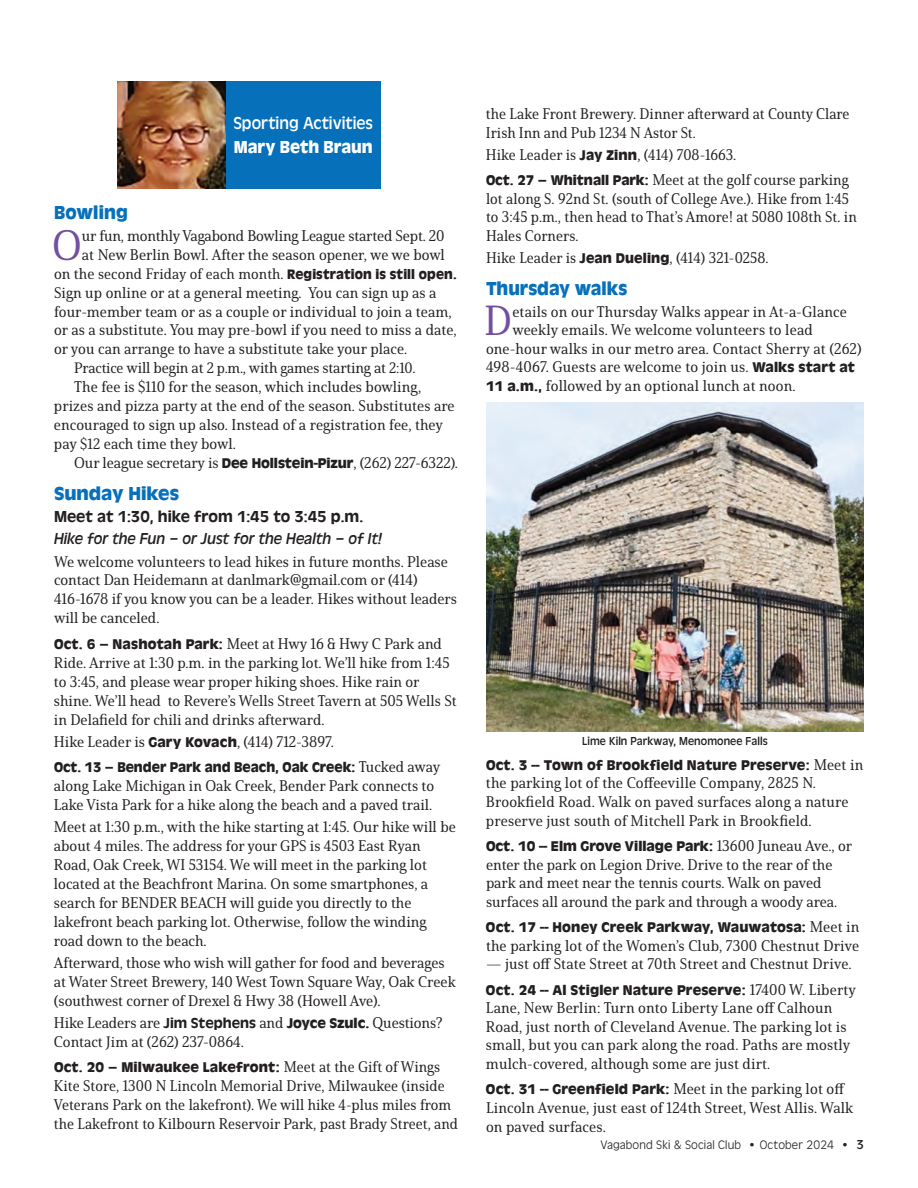
<style>
.page{position:relative;width:918px;height:1188px;background:#fff}
.page>*{position:absolute;margin:0;border:0;box-sizing:border-box;transform-origin:0 0}
.t1{font:41.25px "Solitas Serif Nor Med";color:#7150a0}
.t2{font:40.8px "Solitas Serif Nor Med";color:#7150a0}
.t3{font:700 19.5px "Antique Oli";color:#0770ba;scale:.95 1}
.t4{font:700 19.5px "Antique Oli";color:#0770ba}
.t5{font:700 19.5px "Antique Oli";color:#0770ba;scale:.96 1}
.t6{font:18px "Antique Oli";color:#fff;scale:.95 1}
.t7{font:700 18px "Antique Oli";color:#fff;scale:.95 1}
.t8{font:italic 16.5px "Antique Oli";color:#231f20}
.t9{font:500 16.5px "Antique Oli";color:#231f20}
.t10{font:15px/18.9px "Solitas Serif Nor Med";color:#231f20}
.t11{font:700 14.7px "Antique Oli";letter-spacing:.01em;color:#231f20}
.t12{font:700 14.7px "Antique Oli";letter-spacing:.01em;color:#231f20;scale:.96 1}
.t13{font:700 14.25px "Antique Oli";letter-spacing:.01em;color:#231f20;scale:.96 1}
.t14{font:300 12.75px "Antique Oli";letter-spacing:.01em;color:#231f20}
.t15{font:12px "Antique Oli";letter-spacing:.005em;color:#231f20;scale:.96 1}
.s1{font-family:"Solitas Serif Nor Med";font-weight:400;font-size:15px}
.s2{font-family:"Solitas Serif Nor Med";font-weight:400;font-size:14.7px}
.s3{font-size:14.7px}
.s4{font-family:"Antique Oli";font-weight:700;font-size:14.7px}
.s5{font-family:"Antique Oli";font-weight:500}
.s6{font-weight:400;font-size:13.5px}
</style>
<div class="page">
<div style="left:225px;top:81px;width:156px;height:108px;background:#0770ba"></div>
<img style="left:117px;top:81px;width:108px;height:108px">
<img style="left:486px;top:403px;width:378px;height:329px">
<p class="t6" style="left:233px;top:113px;width:149px">Sporting Activities</p>
<p class="t7" style="left:234px;top:137px;width:148px">Mary Beth Braun</p>
<h3 class="t5" style="left:54px;top:201px;width:79px">Bowling</h3>
<h1 class="t1" style="left:52px;top:220px;width:31px">O</h1>
<p class="t10" style="left:82px;top:226px;width:364px">ur fun, monthly Vagabond Bowling League started Sept. 20 at New Berlin Bowl. After the season opener, we we bowl</p>
<p class="t13" style="left:54px;top:266px;width:421px"><span class="s1">on the</span> <span class="s2">second Friday of each month</span><span class="s1">.</span> Registration is still open.</p>
<p class="t10" style="left:54px;top:283px;width:384px">Sign up online or at a general meeting. You can sign up as a</p>
<p class="t10" style="left:54px;top:302px;width:399px">four-member team or as a couple or individual to join a team,</p>
<p class="t10" style="left:54px;top:321px;width:404px">or as a substitute. You may pre-bowl if you need to miss a date,</p>
<p class="t10" style="left:54px;top:340px;width:355px">or you can arrange to have a substitute take your place.</p>
<p class="t10" style="left:74px;top:358px;width:343px"><span class="s3">Practice</span> will begin at <span class="s3">2 p.m</span>., with <span class="s3">games</span> starting at <span class="s3">2:10</span>.</p>
<p class="t10" style="left:74px;top:377px;width:348px">The fee is $110 for the season, which includes bowling,</p>
<p class="t10" style="left:54px;top:396px;width:402px">prizes and pizza party at the end of the season. Substitutes are</p>
<p class="t10" style="left:54px;top:415px;width:391px">encouraged to sign up also. Instead of a registration fee, they</p>
<p class="t10" style="left:54px;top:434px;width:183px">pay <span class="s3">$12</span> each time they bowl.</p>
<p class="t10" style="left:74px;top:453px;width:385px">Our league secretary is <span class="s4">Dee Hollstein-Pizur</span>, (262) 227-6322).</p>
<h3 class="t4" style="left:54px;top:483px;width:127px">Sunday Hikes</h3>
<p class="t9" style="left:54px;top:508px;width:311px">Meet at 1:30, hike from 1:45 to 3:45 p.m.</p>
<p class="t8" style="left:54px;top:530px;width:330px">Hike for the Fun – or Just for the Health – of It!</p>
<p class="t10" style="left:54px;top:552px;width:405px">We welcome volunteers to lead hikes in future months. Please contact Dan Heidemann at danlmark@gmail.com or (414)<br>416-1678 if you know you can be a leader. Hikes without leaders will be canceled.</p>
<p class="t10" style="left:54px;top:634px;width:404px"><span class="s4">Oct. 6 – Nashotah Park:</span> Meet at Hwy 16 &amp; Hwy C Park and Ride. Arrive at 1:30 p.m. in the parking lot. We’ll hike from 1:45 to 3:45, and please wear proper hiking shoes. Hike rain or shine. We’ll head to Revere’s Wells Street Tavern at 505 Wells St in Delafield for chili and drinks afterward.</p>
<p class="t10" style="left:54px;top:732px;width:281px">Hike Leader is <span class="s4">Gary Kovach</span>, (414) 712-3897.</p>
<p class="t12" style="left:54px;top:759px;width:404px">Oct. 13 – Bender Park and Beach, Oak Creek: <span class="s1">Tucked away</span></p>
<p class="t10" style="left:54px;top:776px;width:382px">along Lake Michigan in Oak Creek, Bender Park connects to<br>Lake Vista Park for a hike along the beach and a paved trail.</p>
<p class="t10" style="left:54px;top:817px;width:403px">Meet at 1:30 p.m., with the hike starting at 1:45. Our hike will be about 4 miles. The address for your GPS is 4503 East Ryan Road, Oak Creek, WI 53154. We will meet in the parking lot located at the Beachfront Mar<span class="s3">ina. O</span>n some smartphones, a search for BENDER BEACH will guide you directly to the lakefront beach parking lot. Otherwise, follow the winding road down to the beach.</p>
<p class="t10" style="left:54px;top:953px;width:403px">Afterward, those who wish will gather for food and beverages at Water Street Brewery, 140 West Town Square Way, Oak Creek (southwest corner of Drexel &amp; Hwy 38 (Howell Ave).</p>
<p class="t10" style="left:54px;top:1013px;width:390px">Hike Leaders are <span class="s5">Jim Stephens</span> and <span class="s4">Joyce Szulc.</span> Questions?<br>Contact <span class="s3">Jim</span> at (262) 237-0864.</p>
<p class="t11" style="left:54px;top:1059px;width:388px">Oct. 20 – Milwaukee Lakefront: <span class="s1">Meet at the Gift of Wings</span></p>
<p class="t10" style="left:54px;top:1076px;width:406px">Kite Store, 1300 N Lincoln Memorial Drive, Milwaukee (inside<br>Veterans Park on the lakefront). We will hike 4-plus miles from the Lakefront to Kilbourn Reservoir Park, past Brady Street, and</p>
<p class="t10" style="left:486px;top:105px;width:365px">the Lake Front Brewery. Dinner afterward at County Clare<br>Irish Inn and Pub 1234 N Astor St.</p>
<p class="t10" style="left:486px;top:142px;width:364px;line-height:25.3px">Hike Leader is <span class="s4">Jay Zinn</span>, (414) 708-1663.<br><span class="s4">Oct. 27 – Whitnall Park:</span> Meet at the golf course parking</p>
<p class="t10" style="left:486px;top:189px;width:372px">lot along S. 92nd St. (south of College Ave.). Hike from 1:45 to 3:45 p.m., then head to That’s Amore! at 5080 108th St. in<br>Hales Corners.</p>
<p class="t10" style="left:486px;top:248px;width:284px">Hike Leader is <span class="s4">Jean Dueling</span>, (414) 321-0258.</p>
<h3 class="t3" style="left:486px;top:277px;width:150px">Thursday walks</h3>
<h2 class="t2" style="left:484px;top:296px;width:29px">D</h2>
<p class="t10" style="left:512px;top:302px;width:336px">etails on our Thursday Walks appear in At-a-Glance</p>
<p class="t10" style="left:512px;top:320px;width:302px">weekly emails. We welcome volunteers to lead</p>
<p class="t10" style="left:486px;top:339px;width:377px">one-hour walks in our metro area. Contact Sherry at (262)</p>
<p class="t10" style="left:486px;top:358px;width:371px">498-4067. Guests are welcome to join us. <span class="s4">Walks start at</span></p>
<p class="t10" style="left:486px;top:376px;width:311px"><span class="s4">11 a.m.,</span> followed by an optional lunch at noon.</p>
<p class="t15" style="left:582px;top:735px;width:195px">Lime Kiln Parkway, Menomonee Falls</p>
<p class="t11" style="left:486px;top:757px;width:379px">Oct. 3 -- Town of Brookfield Nature Preserve: <span class="s1">Meet in</span></p>
<p class="t10" style="left:486px;top:774px;width:364px">the parking lot of the Coffeeville Company, 2825 N.<br>Brookfield Road. Walk on paved surfaces along a nature preserve just south of Mitchell Park in Brookfield.</p>
<p class="t11" style="left:486px;top:838px;width:368px">Oct. 10 -- Elm Grove Village Park: <span class="s1">13600 Juneau Ave., or</span></p>
<p class="t10" style="left:486px;top:855px;width:353px">enter the park on Legion Drive. Drive to the rear of the park and meet near the tennis courts. Walk on paved surfaces all around the park and through a woody area.</p>
<p class="t11" style="left:486px;top:919px;width:375px">Oct. 17 -- Honey Creek Parkway, Wauwatosa: <span class="s1">Meet in</span></p>
<p class="t10" style="left:486px;top:936px;width:375px">the parking lot of the Women’s Club, 7300 Chestnut Drive</p>
<p class="t10" style="left:486px;top:954px;width:367px">— just off State Street at 70th Street and Chestnut Drive.</p>
<p class="t11" style="left:486px;top:981px;width:372px">Oct. 24 -- Al Stigler Nature Preserve: <span class="s1">17400 W. Liberty</span></p>
<p class="t10" style="left:486px;top:999px;width:366px">Lane, New Berlin: Turn onto Liberty Lane off Calhoun Road, just north of Cleveland Avenue. The parking lot is small, but you can park along the road. Paths are mostly mulch-covered, although some are just dirt.</p>
<p class="t11" style="left:486px;top:1081px;width:360px">Oct. 31 -- Greenfield Park: <span class="s1">Meet in the parking lot off</span></p>
<p class="t10" style="left:486px;top:1098px;width:369px">Lincoln Avenue, just east of 124th Street, West Allis. Walk on paved surfaces.</p>
<p class="t14" style="left:600px;top:1138px;width:265px">Vagabond Ski &amp; Social Club • October 2024 • <span class="s6">3</span></p>
</div>
